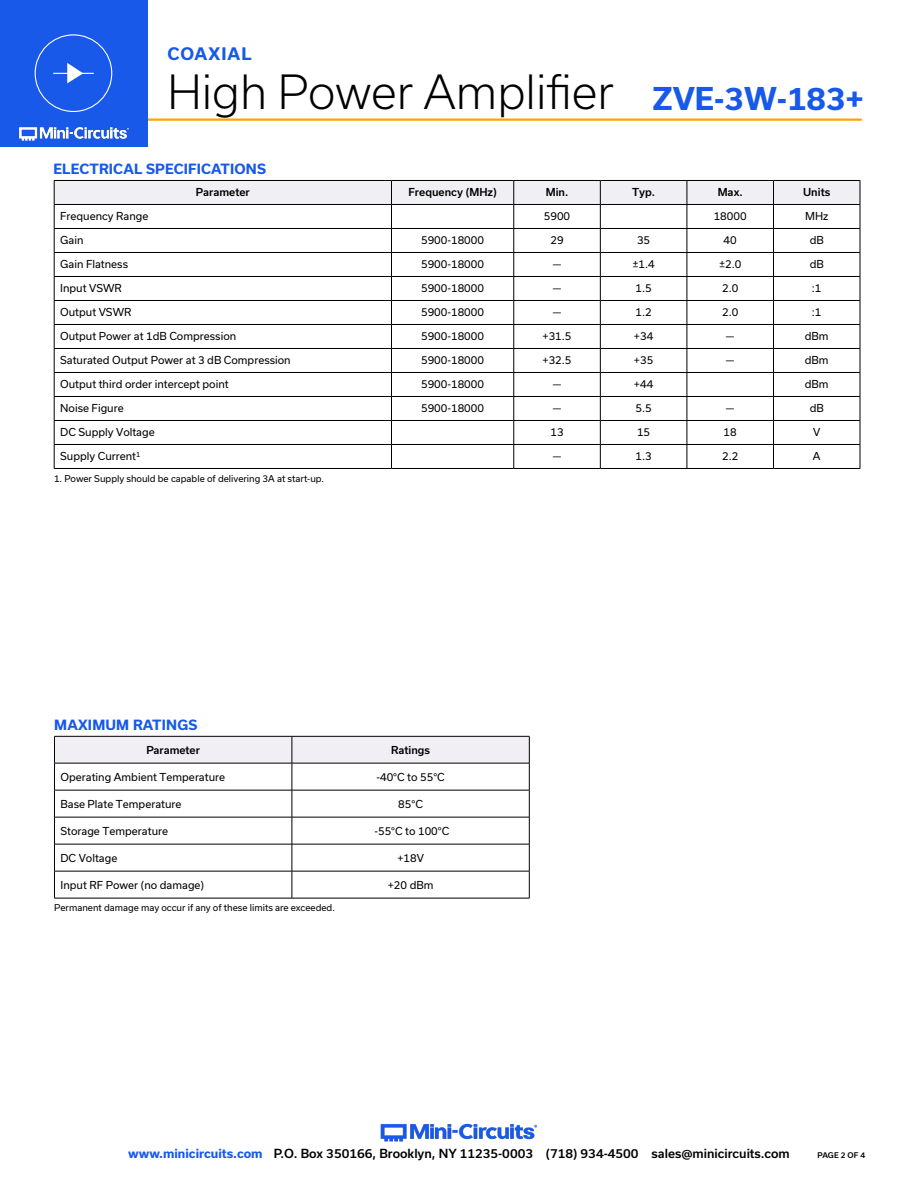
<style>
.page{position:relative;width:918px;height:1188px;background:#fff}
.page>*{position:absolute;margin:0;border:0;box-sizing:border-box;transform-origin:0 0}
.t1{font:300 45px "Usual";color:#000}
.t2{font:700 30px "Usual";color:#1859ea}
.t3{font:700 16.5px "Usual";letter-spacing:.065em;color:#1859ea}
.Blue_Headers{font:700 13.5px "Usual";letter-spacing:.015em;color:#1859ea}
.t4{font:500 12px "Usual";color:#000}
.Table_Header_Left_Ju{font:10.5px "Usual";color:#000}
.Table_Body_Left_Just{font:10.5px "Usual";color:#000}
.Table_Header_Center{font:500 10.5px "Usual";color:#000}
.Table_Body_Center{font:10.5px "Usual";color:#000}
.Notes{font:9px "Usual";color:#000}
.t5{font:500 7.5px "Usual";color:#000}
.s1{font-weight:700;color:#1859ea}
</style>
<div class="page">
<img style="left:380px;top:1123px;width:158px;height:19px">
<hr style="left:129px;top:118px;width:733px;height:3px;background:#ffa300">
<div style="left:0;top:0;width:147px;height:147px;background:#1859ea"></div>
<hr style="left:917px;top:0;width:1px;height:147px;background:#1859ea">
<img style="left:19px;top:126px;width:110px;height:15px">
<div style="left:35px;top:34px;width:77px;height:78px;border:1px solid #fff;border-radius:50%"></div>
<hr style="left:53px;top:73px;width:41px;height:1px;background:#fff">
<svg style="left:67px;top:63px;width:16px;height:20px"></svg>
<svg style="left:54px;top:736px;width:476px;height:162px"></svg>
<hr style="left:54px;top:898px;width:238px;height:1px;background:#000">
<hr style="left:292px;top:898px;width:238px;height:1px;background:#000">
<hr style="left:54px;top:468px;width:338px;height:1px;background:#000">
<hr style="left:392px;top:468px;width:122px;height:1px;background:#000">
<hr style="left:514px;top:468px;width:86px;height:1px;background:#000">
<hr style="left:600px;top:468px;width:87px;height:1px;background:#000">
<hr style="left:687px;top:468px;width:87px;height:1px;background:#000">
<hr style="left:774px;top:468px;width:86px;height:1px;background:#000">
<svg style="left:54px;top:180px;width:807px;height:288px"></svg>
<h3 class="t3" style="left:167px;top:45px;width:86px">COAXIAL</h3>
<h1 class="t1" style="left:167px;top:67px;width:448px">High Power Amplifier</h1>
<p class="Blue_Headers" style="left:53px;top:161px;width:214px">ELECTRICAL SPECIFICATIONS</p>
<h2 class="t2" style="left:652px;top:81px;width:213px">ZVE-3W-183+</h2>
<p class="Table_Header_Center" style="left:196px;top:186px;width:56px">Parameter</p>
<p class="Table_Header_Center" style="left:408px;top:186px;width:90px">Frequency (MHz)</p>
<p class="Table_Header_Center" style="left:546px;top:186px;width:24px">Min.</p>
<p class="Table_Header_Center" style="left:632px;top:186px;width:25px">Typ.</p>
<p class="Table_Header_Center" style="left:718px;top:186px;width:26px">Max.</p>
<p class="Table_Header_Center" style="left:803px;top:186px;width:29px">Units</p>
<p class="Table_Header_Left_Ju" style="left:60px;top:210px;width:90px">Frequency Range</p>
<p class="Table_Header_Left_Ju" style="left:544px;top:210px;width:28px">5900</p>
<p class="Table_Header_Left_Ju" style="left:714px;top:210px;width:34px">18000</p>
<p class="Table_Header_Left_Ju" style="left:805px;top:210px;width:25px">MHz</p>
<p class="Table_Header_Left_Ju" style="left:60px;top:234px;width:25px">Gain</p>
<p class="Table_Header_Left_Ju" style="left:421px;top:234px;width:64px">5900-18000</p>
<p class="Table_Header_Left_Ju" style="left:550px;top:234px;width:15px">29</p>
<p class="Table_Header_Left_Ju" style="left:637px;top:234px;width:15px">35</p>
<p class="Table_Header_Left_Ju" style="left:724px;top:234px;width:15px">40</p>
<p class="Table_Header_Left_Ju" style="left:810px;top:234px;width:16px">dB</p>
<p class="Table_Header_Left_Ju" style="left:60px;top:258px;width:69px">Gain Flatness</p>
<p class="Table_Header_Left_Ju" style="left:421px;top:258px;width:64px">5900-18000</p>
<p class="Table_Header_Left_Ju" style="left:553px;top:258px;width:10px">—</p>
<p class="Table_Header_Left_Ju" style="left:632px;top:258px;width:24px">±1.4</p>
<p class="Table_Header_Left_Ju" style="left:719px;top:258px;width:24px">±2.0</p>
<p class="Table_Header_Left_Ju" style="left:810px;top:258px;width:16px">dB</p>
<p class="Table_Header_Left_Ju" style="left:60px;top:282px;width:63px">Input VSWR</p>
<p class="Table_Header_Left_Ju" style="left:421px;top:282px;width:64px">5900-18000</p>
<p class="Table_Header_Left_Ju" style="left:553px;top:282px;width:10px">—</p>
<p class="Table_Header_Left_Ju" style="left:636px;top:282px;width:18px">1.5</p>
<p class="Table_Header_Left_Ju" style="left:722px;top:282px;width:18px">2.0</p>
<p class="Table_Header_Left_Ju" style="left:812px;top:282px;width:11px">:1</p>
<p class="Table_Header_Left_Ju" style="left:60px;top:306px;width:73px">Output VSWR</p>
<p class="Table_Header_Left_Ju" style="left:421px;top:306px;width:64px">5900-18000</p>
<p class="Table_Header_Left_Ju" style="left:553px;top:306px;width:10px">—</p>
<p class="Table_Header_Left_Ju" style="left:636px;top:306px;width:18px">1.2</p>
<p class="Table_Header_Left_Ju" style="left:722px;top:306px;width:18px">2.0</p>
<p class="Table_Header_Left_Ju" style="left:812px;top:306px;width:11px">:1</p>
<p class="Table_Header_Left_Ju" style="left:60px;top:330px;width:178px">Output Power at 1dB Compression</p>
<p class="Table_Header_Left_Ju" style="left:421px;top:330px;width:64px">5900-18000</p>
<p class="Table_Header_Left_Ju" style="left:543px;top:330px;width:30px">+31.5</p>
<p class="Table_Header_Left_Ju" style="left:634px;top:330px;width:21px">+34</p>
<p class="Table_Header_Left_Ju" style="left:726px;top:330px;width:10px">—</p>
<p class="Table_Header_Left_Ju" style="left:805px;top:330px;width:25px">dBm</p>
<p class="Table_Header_Left_Ju" style="left:60px;top:354px;width:232px">Saturated Output Power at 3 dB Compression</p>
<p class="Table_Header_Left_Ju" style="left:421px;top:354px;width:64px">5900-18000</p>
<p class="Table_Header_Left_Ju" style="left:543px;top:354px;width:30px">+32.5</p>
<p class="Table_Header_Left_Ju" style="left:634px;top:354px;width:21px">+35</p>
<p class="Table_Header_Left_Ju" style="left:726px;top:354px;width:10px">—</p>
<p class="Table_Header_Left_Ju" style="left:805px;top:354px;width:25px">dBm</p>
<p class="Table_Header_Left_Ju" style="left:60px;top:378px;width:170px">Output third order intercept point</p>
<p class="Table_Header_Left_Ju" style="left:421px;top:378px;width:64px">5900-18000</p>
<p class="Table_Header_Left_Ju" style="left:553px;top:378px;width:10px">—</p>
<p class="Table_Header_Left_Ju" style="left:634px;top:378px;width:21px">+44</p>
<p class="Table_Header_Left_Ju" style="left:805px;top:378px;width:25px">dBm</p>
<p class="Table_Header_Left_Ju" style="left:60px;top:402px;width:65px">Noise Figure</p>
<p class="Table_Header_Left_Ju" style="left:421px;top:402px;width:64px">5900-18000</p>
<p class="Table_Header_Left_Ju" style="left:553px;top:402px;width:10px">—</p>
<p class="Table_Header_Left_Ju" style="left:636px;top:402px;width:18px">5.5</p>
<p class="Table_Header_Left_Ju" style="left:726px;top:402px;width:10px">—</p>
<p class="Table_Header_Left_Ju" style="left:810px;top:402px;width:16px">dB</p>
<p class="Table_Header_Left_Ju" style="left:60px;top:426px;width:96px">DC Supply Voltage</p>
<p class="Table_Header_Left_Ju" style="left:550px;top:426px;width:15px">13</p>
<p class="Table_Header_Left_Ju" style="left:637px;top:426px;width:15px">15</p>
<p class="Table_Header_Left_Ju" style="left:724px;top:426px;width:15px">18</p>
<p class="Table_Header_Left_Ju" style="left:813px;top:426px;width:9px">V</p>
<p class="Table_Header_Left_Ju" style="left:60px;top:450px;width:82px">Supply Current<sup>1</sup></p>
<p class="Table_Header_Left_Ju" style="left:553px;top:450px;width:10px">—</p>
<p class="Table_Header_Left_Ju" style="left:636px;top:450px;width:18px">1.3</p>
<p class="Table_Header_Left_Ju" style="left:722px;top:450px;width:18px">2.2</p>
<p class="Table_Header_Left_Ju" style="left:813px;top:450px;width:9px">A</p>
<p class="Notes" style="left:54px;top:473px;width:272px">1. Power Supply should be capable of delivering 3A at start-up.</p>
<p class="Blue_Headers" style="left:54px;top:717px;width:145px">MAXIMUM RATINGS</p>
<p class="Table_Header_Center" style="left:146px;top:744px;width:55px">Parameter</p>
<p class="Table_Header_Center" style="left:391px;top:744px;width:40px">Ratings</p>
<p class="Table_Body_Left_Just" style="left:60px;top:771px;width:166px">Operating Ambient Temperature</p>
<p class="Table_Body_Center" style="left:376px;top:771px;width:70px">-40°C to 55°C</p>
<p class="Table_Body_Left_Just" style="left:60px;top:798px;width:123px">Base Plate Temperature</p>
<p class="Table_Body_Center" style="left:398px;top:798px;width:26px">85°C</p>
<p class="Table_Body_Left_Just" style="left:60px;top:825px;width:109px">Storage Temperature</p>
<p class="Table_Body_Center" style="left:374px;top:825px;width:76px">-55°C to 100°C</p>
<p class="Table_Body_Left_Just" style="left:60px;top:852px;width:58px">DC Voltage</p>
<p class="Table_Body_Center" style="left:397px;top:852px;width:28px">+18V</p>
<p class="Table_Body_Left_Just" style="left:60px;top:879px;width:145px">Input RF Power (no damage)</p>
<p class="Table_Body_Center" style="left:388px;top:879px;width:47px">+20 dBm</p>
<p class="Notes" style="left:54px;top:903px;width:282px">Permanent damage may occur if any of these limits are exceeded.</p>
<p class="t4" style="left:128px;top:1146px;width:663px"><span class="s1">www.minicircuits.com</span> P.O. Box 350166, Brooklyn, NY 11235-0003 (718) 934-4500 sales@minicircuits.com</p>
<p class="t5" style="left:818px;top:1151px;width:49px">PAGE 2 OF 4</p>
</div>
